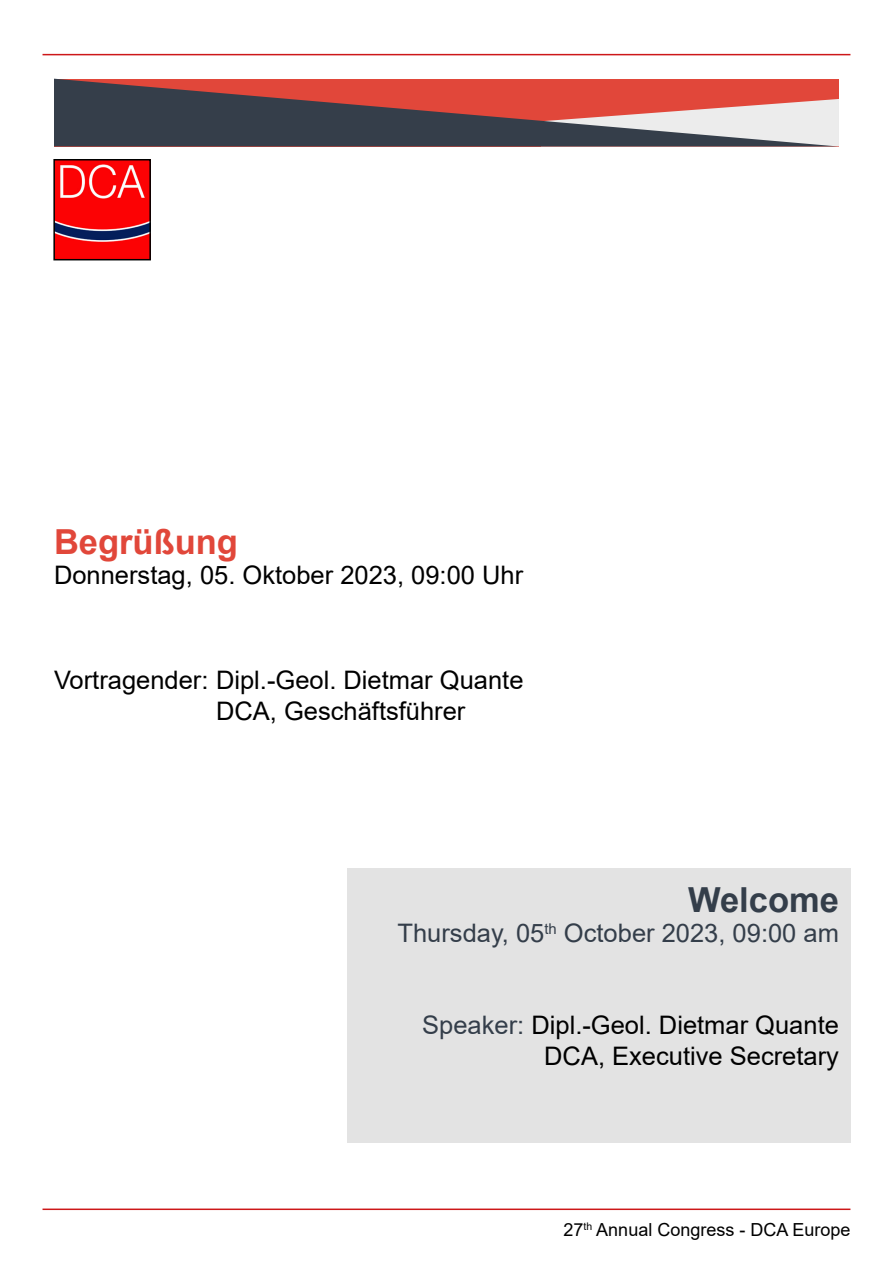
<style>
.page{position:relative;width:893px;height:1263px;background:#fff}
.page>*{position:absolute;margin:0;border:0;box-sizing:border-box;transform-origin:0 0}
.t1{font:700 34.5px "Arial";color:#e1473a}
.t2{font:700 34.5px "Arial";color:#343e4a}
.t3{font:25.5px/30.6px "Arial";color:#000}
.t4{font:25.5px "Arial";color:#343e4a}
.t5{font:18px "Arial";color:#000}
.s1{color:#343e4a}
</style>
<div class="page">
<hr style="left:43px;top:54px;width:807px;height:1px;background:#cd1719">
<hr style="left:43px;top:1208px;width:807px;height:2px;background:#cd1719">
<div style="left:347px;top:869px;width:503px;height:274px;background:#e3e3e3"></div>
<svg style="left:54px;top:79px;width:784px;height:67px;background:#8c5859"></svg>
<img style="left:56px;top:162px;width:92px;height:95px">
<div style="left:53px;top:159px;width:98px;height:101px;border:2px solid #000"></div>
<h1 class="t1" style="left:54px;top:517px;width:185px">Begrüßung</h1>
<p class="t3" style="left:54px;top:560px;width:471px">Donnerstag, 05. Oktober 2023, 09:00 Uhr</p>
<p class="t3" style="left:216px;top:664px;width:309px;text-indent:-162px">Vortragender: Dipl.-Geol. Dietmar Quante<br>DCA, Geschäftsführer</p>
<h1 class="t2" style="left:688px;top:875px;width:152px">Welcome</h1>
<p class="t4" style="left:397px;top:916px;width:443px">Thursday, 05<sup>th</sup> October 2023, 09:00 am</p>
<p class="t3" style="left:422px;top:1009px;width:418px;text-align:right"><span class="s1">Speaker:</span> Dipl.-Geol. Dietmar Quante<br>DCA, Executive Secretary</p>
<p class="t5" style="left:563px;top:1217px;width:288px">27<sup>th</sup> Annual Congress - DCA Europe</p>
</div>
